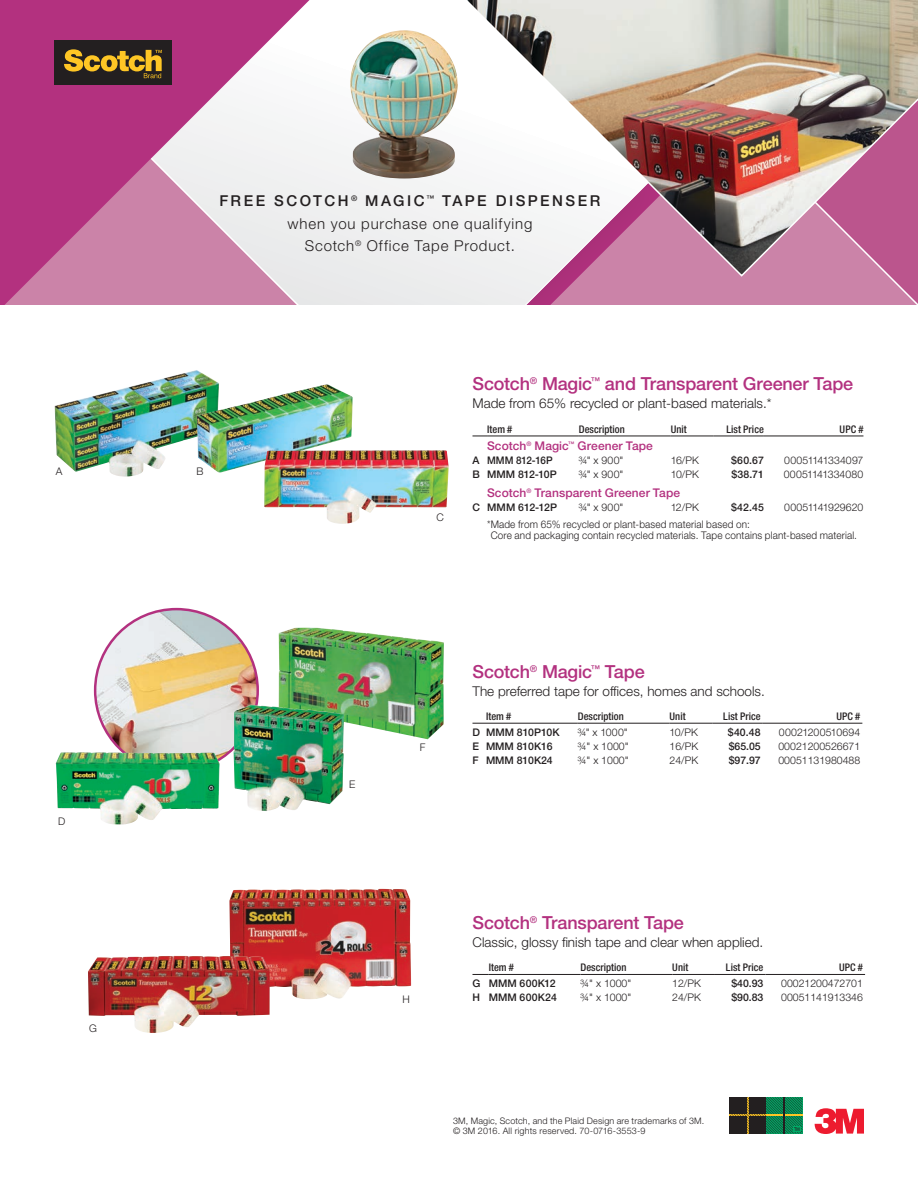
<style>
.page{position:relative;width:918px;height:1188px;background:#fff}
.page>*{position:absolute;margin:0;border:0;box-sizing:border-box;transform-origin:0 0}
.t1{font:500 18px "Helvetica Neue LT Std";letter-spacing:-.01em;color:#b3317f}
.t2{font:300 15px/22.5px "Helvetica Neue LT Std";letter-spacing:.055em;color:#231f20;text-align:center}
.t3{font:300 13.5px "Helvetica Neue LT Std";color:#231f20}
.t4{font:500 12px "Helvetica Neue LT Std";letter-spacing:.005em;color:#b3317f}
.t5{font:300 10.5px "Helvetica Neue LT Std";letter-spacing:.005em;color:#231f20}
.t6{font:500 10.5px "Helvetica Neue LT Std";letter-spacing:-.005em;color:#231f20}
.t7{font:300 10.5px/11.2px "Helvetica Neue LT Std";letter-spacing:.005em;color:#231f20;scale:.95 1}
.t8{font:500 condensed 10.5px "Helvetica Neue LT Std";letter-spacing:.005em;color:#231f20}
.t9{font:500 10.5px "Helvetica Neue LT Std";letter-spacing:.015em;color:#231f20}
.t10{font:300 9px/10.5px "Helvetica Neue LT Std";letter-spacing:.02em;color:#231f20}
.s1{font-weight:500}
</style>
<div class="page">
<svg style="left:309px;top:0;width:236px;height:305px"></svg>
<svg style="left:545px;top:278px;width:237px;height:27px;background:#c87da5"></svg>
<svg style="left:782px;top:278px;width:136px;height:27px;background:#ca80a6"></svg>
<svg style="left:0;top:0;width:309px;height:305px"></svg>
<img style="left:350px;top:30px;width:99px;height:148px">
<div style="left:54px;top:40px;width:118px;height:45px;background:#231f20"></div>
<svg style="left:64px;top:49px;width:98px;height:29px"></svg>
<img style="left:449px;top:0;width:469px;height:278px">
<svg style="left:472px;top:974px;width:17px;height:1px"></svg>
<hr style="left:489px;top:974px;width:91px;height:1px;background:#231f20">
<hr style="left:580px;top:974px;width:92px;height:1px;background:#231f20">
<hr style="left:672px;top:974px;width:43px;height:1px;background:#231f20">
<hr style="left:715px;top:974px;width:51px;height:1px;background:#231f20">
<hr style="left:766px;top:974px;width:99px;height:1px;background:#231f20">
<svg style="left:472px;top:436px;width:15px;height:1px"></svg>
<hr style="left:487px;top:436px;width:92px;height:1px;background:#231f20">
<hr style="left:579px;top:436px;width:92px;height:1px;background:#231f20">
<hr style="left:671px;top:436px;width:42px;height:1px;background:#231f20">
<hr style="left:713px;top:436px;width:51px;height:1px;background:#231f20">
<hr style="left:764px;top:436px;width:99px;height:1px;background:#231f20">
<svg style="left:472px;top:723px;width:14px;height:1px"></svg>
<hr style="left:486px;top:723px;width:92px;height:1px;background:#231f20">
<hr style="left:578px;top:723px;width:92px;height:1px;background:#231f20">
<hr style="left:670px;top:723px;width:42px;height:1px;background:#231f20">
<hr style="left:712px;top:723px;width:51px;height:1px;background:#231f20">
<hr style="left:763px;top:723px;width:99px;height:1px;background:#231f20">
<svg style="left:730px;top:1097px;width:73px;height:37px;background:#255737"></svg>
<svg style="left:815px;top:1108px;width:49px;height:26px"></svg>
<img style="left:55px;top:370px;width:164px;height:107px">
<img style="left:197px;top:384px;width:156px;height:89px">
<img style="left:95px;top:609px;width:163px;height:163px;border-radius:81px">
<img style="left:55px;top:752px;width:165px;height:72px">
<img style="left:279px;top:628px;width:165px;height:111px">
<img style="left:233px;top:705px;width:111px;height:106px">
<img style="left:229px;top:889px;width:182px;height:110px">
<img style="left:88px;top:955px;width:182px;height:78px">
<img style="left:264px;top:450px;width:185px;height:74px">
<h2 class="t2" style="left:219px;top:189px;width:383px"><span class="s1">FREE SCOTCH</span> <sup>®</sup> <span class="s1">MAGIC</span><sup>™</sup> <span class="s1">TAPE DISPENSER </span>when you purchase one qualifying<br>Scotch<sup>®</sup> Office Tape Product.</h2>
<p class="t5" style="left:56px;top:465px;width:8px">A</p>
<p class="t5" style="left:197px;top:465px;width:9px">B</p>
<p class="t5" style="left:58px;top:814px;width:9px">D</p>
<p class="t5" style="left:89px;top:1021px;width:9px">G</p>
<p class="t5" style="left:349px;top:778px;width:8px">E</p>
<p class="t5" style="left:436px;top:511px;width:9px">C</p>
<h1 class="t1" style="left:472px;top:373px;width:382px">Scotch<sup>®</sup> Magic<sup>™</sup> and Transparent Greener Tape</h1>
<p class="t3" style="left:472px;top:395px;width:301px">Made from 65% recycled or plant-based materials.*</p>
<p class="t8" style="left:487px;top:423px;width:27px">Item #</p>
<p class="t8" style="left:579px;top:423px;width:47px">Description</p>
<p class="t8" style="left:671px;top:423px;width:18px">Unit</p>
<p class="t8" style="left:726px;top:423px;width:39px">List Price</p>
<p class="t8" style="left:840px;top:423px;width:25px">UPC #</p>
<p class="t4" style="left:487px;top:439px;width:167px">Scotch<sup>®</sup> Magic<sup>™</sup> Greener Tape</p>
<p class="t6" style="left:472px;top:454px;width:82px">A MMM 812-16P</p>
<p class="t5" style="left:579px;top:454px;width:46px">¾" x 900"</p>
<p class="t5" style="left:671px;top:454px;width:30px">16/PK</p>
<p class="t6" style="left:731px;top:454px;width:34px">$60.67</p>
<p class="t5" style="left:784px;top:454px;width:81px">00051141334097</p>
<p class="t6" style="left:473px;top:468px;width:86px">B MMM 812-10P</p>
<p class="t5" style="left:579px;top:468px;width:46px">¾" x 900"</p>
<p class="t5" style="left:671px;top:468px;width:30px">10/PK</p>
<p class="t6" style="left:731px;top:468px;width:34px">$38.71</p>
<p class="t5" style="left:784px;top:468px;width:81px">00051141334080</p>
<p class="t4" style="left:487px;top:485px;width:195px">Scotch<sup>®</sup> Transparent Greener Tape</p>
<p class="t6" style="left:473px;top:501px;width:86px">C MMM 612-12P</p>
<p class="t5" style="left:579px;top:500px;width:46px">¾" x 900"</p>
<p class="t5" style="left:671px;top:500px;width:30px">12/PK</p>
<p class="t6" style="left:731px;top:501px;width:34px">$42.45</p>
<p class="t5" style="left:784px;top:500px;width:81px">00051141929620</p>
<p class="t7" style="left:491px;top:519px;width:387px;text-indent:-4px">*Made from 65% recycled or plant-based material based on:<br>Core and packaging contain recycled materials. Tape contains plant-based material.</p>
<p class="t5" style="left:420px;top:741px;width:7px">F</p>
<h1 class="t1" style="left:472px;top:661px;width:174px">Scotch<sup>®</sup> Magic<sup>™</sup> Tape</h1>
<p class="t3" style="left:472px;top:683px;width:294px">The preferred tape for offices, homes and schools.</p>
<p class="t8" style="left:486px;top:710px;width:27px">Item #</p>
<p class="t8" style="left:578px;top:710px;width:47px">Description</p>
<p class="t8" style="left:670px;top:710px;width:18px">Unit</p>
<p class="t8" style="left:723px;top:710px;width:39px">List Price</p>
<p class="t8" style="left:836px;top:710px;width:25px">UPC #</p>
<p class="t6" style="left:472px;top:726px;width:89px">D MMM 810P10K</p>
<p class="t5" style="left:578px;top:726px;width:51px">¾" x 1000"</p>
<p class="t5" style="left:670px;top:726px;width:30px">10/PK</p>
<p class="t6" style="left:728px;top:726px;width:34px">$40.48</p>
<p class="t5" style="left:779px;top:726px;width:83px">00021200510694</p>
<p class="t6" style="left:472px;top:740px;width:82px">E MMM 810K16</p>
<p class="t5" style="left:578px;top:740px;width:52px">¾" x 1000"</p>
<p class="t5" style="left:670px;top:740px;width:30px">16/PK</p>
<p class="t6" style="left:729px;top:740px;width:33px">$65.05</p>
<p class="t5" style="left:778px;top:740px;width:83px">00021200526671</p>
<p class="t6" style="left:472px;top:754px;width:82px">F MMM 810K24</p>
<p class="t5" style="left:578px;top:754px;width:52px">¾" x 1000"</p>
<p class="t5" style="left:670px;top:754px;width:30px">24/PK</p>
<p class="t6" style="left:729px;top:754px;width:33px">$97.97</p>
<p class="t5" style="left:778px;top:754px;width:83px">00051131980488</p>
<p class="t5" style="left:403px;top:993px;width:9px">H</p>
<h1 class="t1" style="left:472px;top:912px;width:213px">Scotch<sup>®</sup> Transparent Tape</h1>
<p class="t3" style="left:472px;top:934px;width:292px">Classic, glossy finish tape and clear when applied.</p>
<p class="t8" style="left:489px;top:961px;width:27px">Item #</p>
<p class="t8" style="left:581px;top:961px;width:47px">Description</p>
<p class="t8" style="left:672px;top:961px;width:18px">Unit</p>
<p class="t8" style="left:726px;top:961px;width:39px">List Price</p>
<p class="t8" style="left:839px;top:961px;width:25px">UPC #</p>
<p class="t6" style="left:472px;top:977px;width:85px">G MMM 600K12</p>
<p class="t5" style="left:581px;top:977px;width:52px">¾" x 1000"</p>
<p class="t5" style="left:672px;top:977px;width:30px">12/PK</p>
<p class="t6" style="left:732px;top:977px;width:33px">$40.93</p>
<p class="t5" style="left:781px;top:977px;width:83px">00021200472701</p>
<p class="t9" style="left:472px;top:991px;width:86px">H MMM 600K24</p>
<p class="t5" style="left:581px;top:991px;width:52px">¾" x 1000"</p>
<p class="t5" style="left:672px;top:991px;width:30px">24/PK</p>
<p class="t6" style="left:732px;top:991px;width:33px">$90.83</p>
<p class="t5" style="left:781px;top:991px;width:83px">00051141913346</p>
<p class="t10" style="left:453px;top:1115px;width:253px">3M, Magic, Scotch, and the Plaid Design are trademarks of 3M. © 3M 2016. All rights reserved. 70-0716-3553-9</p>
</div>
